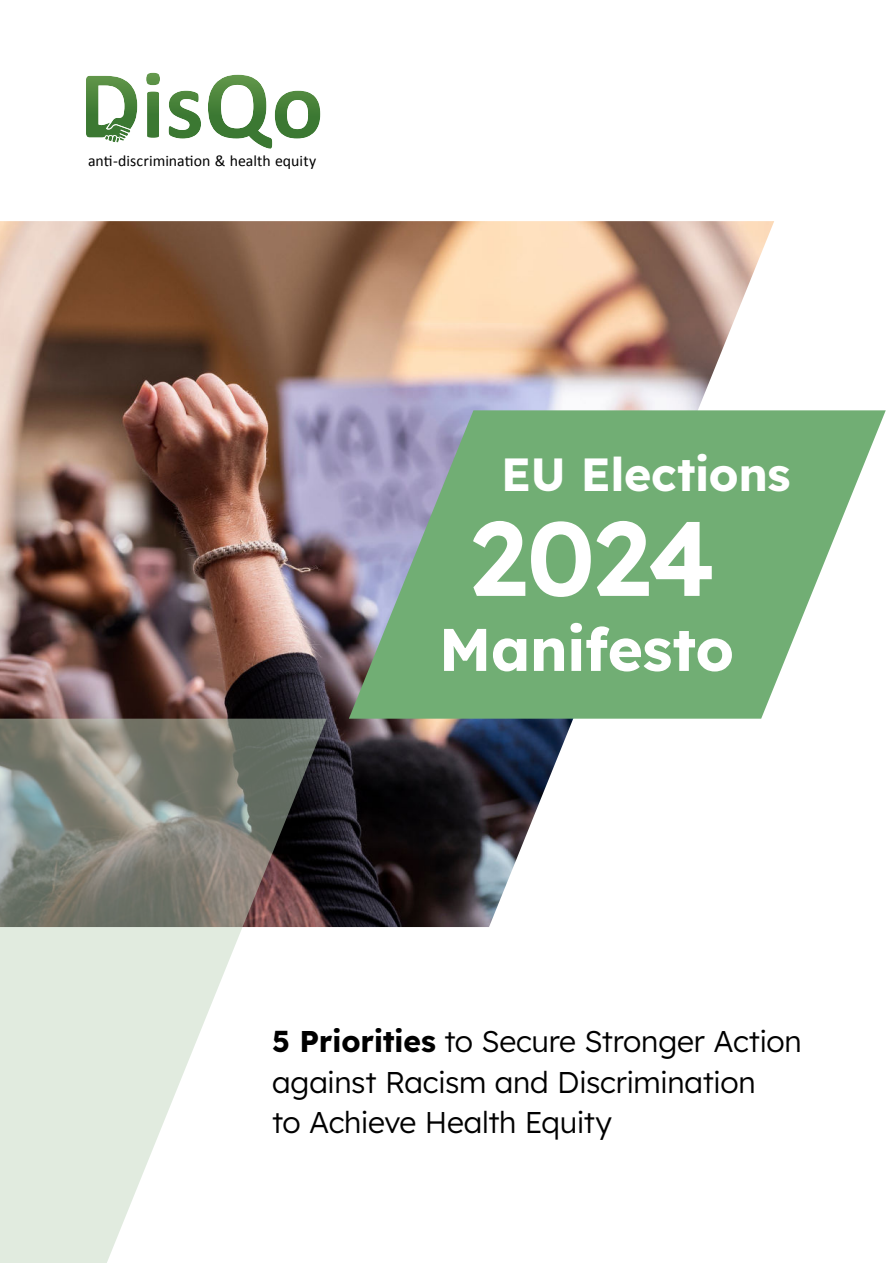
<style>
.page{position:relative;width:893px;height:1263px;background:#fff}
.page>*{position:absolute;margin:0;border:0;box-sizing:border-box;transform-origin:0 0}
.t1{font:600 105px "Lexend Deca";color:#fff}
.t2{font:700 60px "Lexend Deca";letter-spacing:-.01em;color:#fff}
.t3{font:700 46.5px "Lexend Deca";letter-spacing:-.01em;color:#fff}
.t4{font:300 30px/40.5px "Lexend Deca";letter-spacing:-.015em;color:#000}
.t5{font:15.75px "Calibri";color:#000}
.s1{font-weight:700}
</style>
<div class="page">
<img style="left:0;top:221px;width:774px;height:706px">
<svg style="left:349px;top:410px;width:537px;height:309px;background:#86b48c"></svg>
<svg style="left:0;top:719px;width:327px;height:544px"></svg>
<svg style="left:86px;top:76px;width:51px;height:67px"></svg>
<svg style="left:146px;top:73px;width:14px;height:12px"></svg>
<svg style="left:147px;top:91px;width:12px;height:47px"></svg>
<svg style="left:169px;top:91px;width:32px;height:48px"></svg>
<svg style="left:208px;top:75px;width:112px;height:74px"></svg>
<p class="t5" style="left:88px;top:151px;width:230px">anti-discrimination &amp; health equity</p>
<h3 class="t3" style="left:501px;top:454px;width:291px">EU Elections</h3>
<h1 class="t1" style="left:469px;top:513px;width:248px">2024</h1>
<h2 class="t2" style="left:439px;top:623px;width:297px">Manifesto</h2>
<p class="t4" style="left:272px;top:1024px;width:531px"><span class="s1">5 Priorities</span> to Secure Stronger Action against Racism and Discrimination<br>to Achieve Health Equity</p>
</div>
